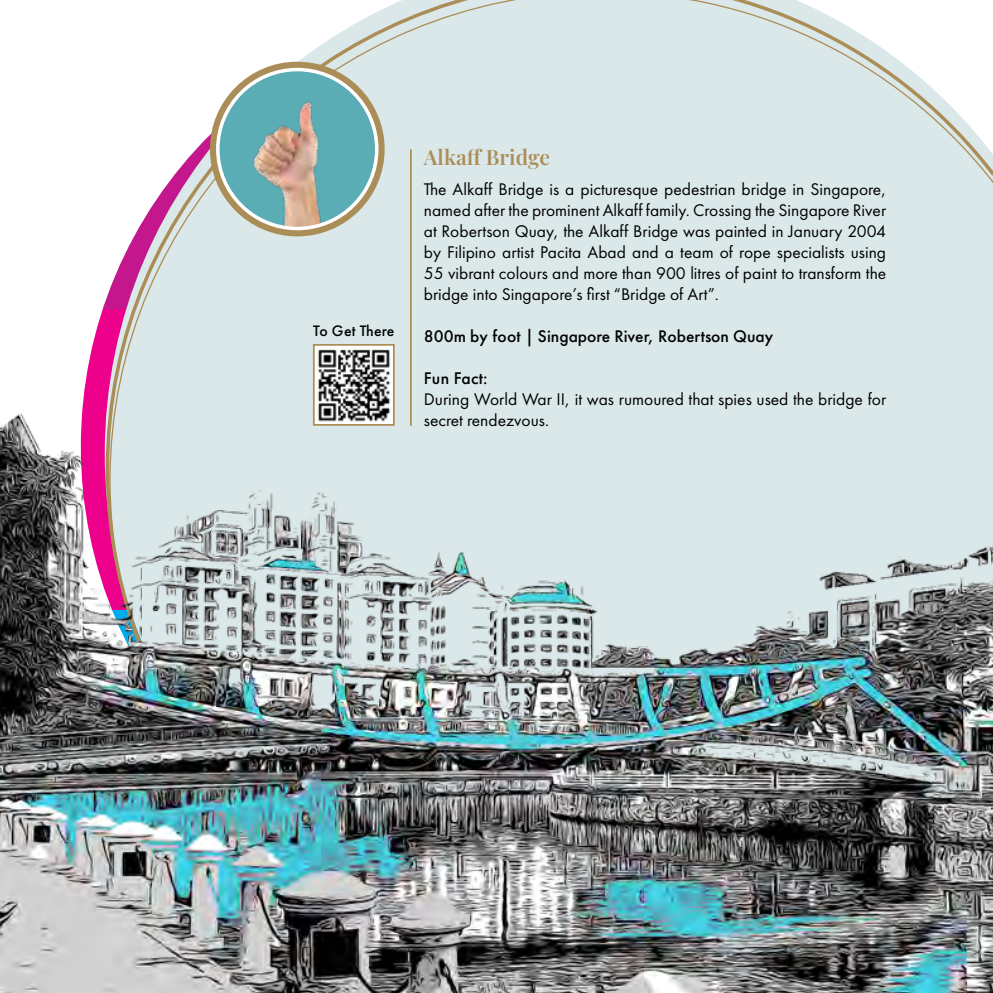
<style>
.page{position:relative;width:993px;height:993px;background:#fff}
.page>*{position:absolute;margin:0;border:0;box-sizing:border-box;transform-origin:0 0}
.t1{font:21px "Playfair Display";color:#ab8e57}
.t2{font:17.5px/21px "Futura PT";color:#000;text-align:justify}
.t3{font:500 17.5px "Futura PT";color:#000}
.t4{font:500 15.75px "Futura PT";letter-spacing:.005em;color:#000}
</style>
<div class="page">
<svg style="left:85px;top:308px;width:19px;height:77px"></svg>
<svg style="left:104px;top:0;width:888px;height:385px;background:#dfe6e9"></svg>
<div style="left:210px;top:62px;width:174px;height:174px;border:16px solid #ab8e57;border-radius:50%"></div>
<div style="left:218px;top:70px;width:158px;height:158px;background:#5aacb5;border-radius:50%"></div>
<img style="left:244px;top:73px;width:95px;height:155px">
<div style="left:216px;top:68px;width:162px;height:162px;border:4px solid #fff;border-radius:50%"></div>
<img style="left:0;top:385px;width:992px;height:607px">
<hr style="left:410px;top:149px;width:1px;height:276px;background:#ab8e57">
<img style="left:316px;top:347px;width:75px;height:75px">
<div style="left:313px;top:344px;width:81px;height:81px;border:2px solid #ab8e57"></div>
<p class="t4" style="left:313px;top:321px;width:83px">To Get There</p>
<p class="t1" style="left:423px;top:141px;width:128px">Alkaff Bridge</p>
<p class="t2" style="left:423px;top:178px;width:464px">The Alkaff Bridge is a picturesque pedestrian bridge in Singapore, named after the prominent Alkaff family. Crossing the Singapore River at Robertson Quay, the Alkaff Bridge was painted in January 2004 by Filipino artist Pacita Abad and a team of rope specialists using 55 vibrant colours and more than 900 litres of paint to transform the bridge into Singapore’s first “Bridge of Art”.</p>
<p class="t3" style="left:423px;top:325px;width:351px">800m by foot | Singapore River, Robertson Quay</p>
<p class="t3" style="left:423px;top:367px;width:65px">Fun Fact:</p>
<p class="t2" style="left:423px;top:388px;width:464px">During World War II, it was rumoured that spies used the bridge for secret rendezvous.</p>
</div>
